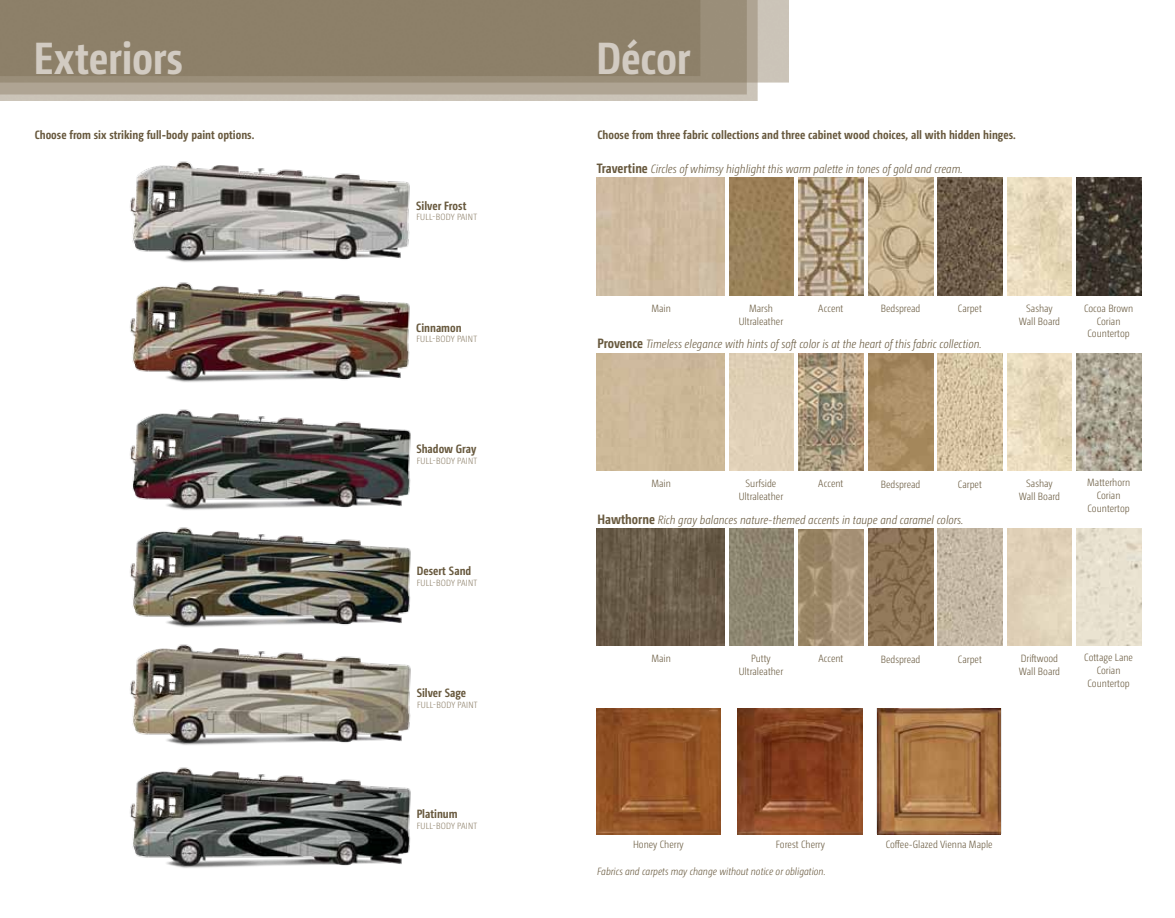
<style>
.page{position:relative;width:1175px;height:918px;background:#fff}
.page>*{position:absolute;margin:0;border:0;box-sizing:border-box;transform-origin:0 0}
.t1{font:700 45px "Camingo Dos Pro Cd";letter-spacing:-.005em;color:#d2cbc2}
.t2{font:italic 300 12px "Camingo Dos Pro Cd";color:#68593e}
.t3{font:700 12px "Camingo Dos Pro Cd";color:#68593e}
.t4{font:300 10.5px/12.6px "Camingo Dos Pro Cd";color:#68593e;text-align:center}
.t5{font:italic 300 10.5px "Camingo Dos Pro Cd";color:#68593e}
.t6{font:300 9px "Camingo Dos Pro Cd";letter-spacing:.025em;color:#8c7f68}
.s1{font-weight:700;font-style:normal;font-size:13.5px}
</style>
<div class="page">
<img style="left:0;top:0;width:789px;height:101px">
<img style="left:130px;top:161px;width:280px;height:101px">
<img style="left:130px;top:282px;width:280px;height:100px">
<img style="left:130px;top:409px;width:281px;height:101px">
<img style="left:130px;top:527px;width:281px;height:100px">
<img style="left:130px;top:644px;width:281px;height:101px">
<img style="left:130px;top:767px;width:281px;height:101px">
<img style="left:729px;top:178px;width:65px;height:117px">
<img style="left:1076px;top:178px;width:65px;height:117px">
<img style="left:798px;top:178px;width:65px;height:117px">
<img style="left:868px;top:178px;width:65px;height:117px">
<img style="left:937px;top:178px;width:65px;height:117px">
<img style="left:1007px;top:178px;width:64px;height:117px">
<img style="left:1076px;top:353px;width:65px;height:117px">
<img style="left:798px;top:353px;width:65px;height:117px">
<img style="left:868px;top:353px;width:65px;height:118px">
<img style="left:937px;top:353px;width:65px;height:118px">
<img style="left:1007px;top:353px;width:64px;height:118px">
<img style="left:596px;top:528px;width:128px;height:118px">
<img style="left:729px;top:528px;width:65px;height:118px">
<img style="left:1076px;top:528px;width:65px;height:117px">
<img style="left:798px;top:529px;width:65px;height:116px">
<img style="left:868px;top:528px;width:65px;height:118px">
<img style="left:937px;top:528px;width:65px;height:118px">
<img style="left:877px;top:709px;width:123px;height:125px">
<img style="left:738px;top:709px;width:124px;height:125px">
<img style="left:596px;top:709px;width:124px;height:125px">
<h1 class="t1" style="left:34px;top:31px;width:151px">Exteriors</h1>
<h1 class="t1" style="left:596px;top:31px;width:95px">Décor</h1>
<p class="t3" style="left:35px;top:128px;width:221px">Choose from six striking full-body paint options.</p>
<p class="t3" style="left:416px;top:198px;width:52px">Silver Frost</p>
<p class="t6" style="left:416px;top:212px;width:62px">Full-Body Paint</p>
<p class="t3" style="left:416px;top:320px;width:47px">Cinnamon</p>
<p class="t6" style="left:416px;top:334px;width:62px">Full-Body Paint</p>
<p class="t3" style="left:416px;top:442px;width:61px">Shadow Gray</p>
<p class="t6" style="left:417px;top:456px;width:62px">Full-Body Paint</p>
<p class="t3" style="left:417px;top:564px;width:56px">Desert Sand</p>
<p class="t6" style="left:417px;top:577px;width:62px">Full-Body Paint</p>
<p class="t3" style="left:417px;top:686px;width:51px">Silver Sage</p>
<p class="t6" style="left:417px;top:699px;width:62px">Full-Body Paint</p>
<p class="t3" style="left:417px;top:807px;width:42px">Platinum</p>
<p class="t6" style="left:417px;top:821px;width:62px">Full-Body Paint</p>
<p class="t3" style="left:597px;top:128px;width:420px">Choose from three fabric collections and three cabinet wood choices, all with hidden hinges.</p>
<p class="t2" style="left:597px;top:162px;width:367px"><span class="s1">Travertine</span> Circles of whimsy highlight this warm palette in tones of gold and cream.</p>
<p class="t4" style="left:651px;top:302px;width:21px">Main</p>
<p class="t4" style="left:738px;top:302px;width:46px">Marsh<br>Ultraleather</p>
<p class="t4" style="left:958px;top:302px;width:25px">Carpet</p>
<p class="t4" style="left:1018px;top:302px;width:43px">Sashay<br>Wall Board</p>
<p class="t4" style="left:1084px;top:302px;width:51px">Cocoa Brown<br>Corian<br>Countertop</p>
<p class="t4" style="left:818px;top:302px;width:27px">Accent</p>
<p class="t4" style="left:880px;top:302px;width:41px">Bedspread</p>
<p class="t2" style="left:597px;top:337px;width:386px"><span class="s1">Provence</span> Timeless elegance with hints of soft color is at the heart of this fabric collection.</p>
<p class="t4" style="left:651px;top:477px;width:21px">Main</p>
<p class="t4" style="left:738px;top:477px;width:46px">Surfside<br>Ultraleather</p>
<p class="t4" style="left:958px;top:478px;width:25px">Carpet</p>
<p class="t4" style="left:1018px;top:477px;width:43px">Sashay<br>Wall Board</p>
<p class="t4" style="left:1087px;top:477px;width:44px">Matterhorn<br>Corian<br>Countertop</p>
<p class="t4" style="left:818px;top:477px;width:27px">Accent</p>
<p class="t4" style="left:880px;top:478px;width:41px">Bedspread</p>
<p class="t2" style="left:597px;top:513px;width:367px"><span class="s1">Hawthorne</span> Rich gray balances nature-themed accents in taupe and caramel colors.</p>
<p class="t4" style="left:651px;top:652px;width:21px">Main</p>
<p class="t4" style="left:738px;top:652px;width:46px">Putty<br>Ultraleather</p>
<p class="t4" style="left:958px;top:653px;width:25px">Carpet</p>
<p class="t4" style="left:1018px;top:652px;width:43px;text-align:left">Driftwood<br>Wall Board</p>
<p class="t4" style="left:1084px;top:652px;width:50px">Cottage Lane<br>Corian<br>Countertop</p>
<p class="t4" style="left:818px;top:652px;width:27px">Accent</p>
<p class="t4" style="left:880px;top:653px;width:41px">Bedspread</p>
<p class="t4" style="left:633px;top:838px;width:52px">Honey Cherry</p>
<p class="t4" style="left:776px;top:838px;width:51px">Forest Cherry</p>
<p class="t4" style="left:885px;top:838px;width:108px">Coffee-Glazed Vienna Maple</p>
<p class="t5" style="left:597px;top:865px;width:230px">Fabrics and carpets may change without notice or obligation.</p>
</div>
